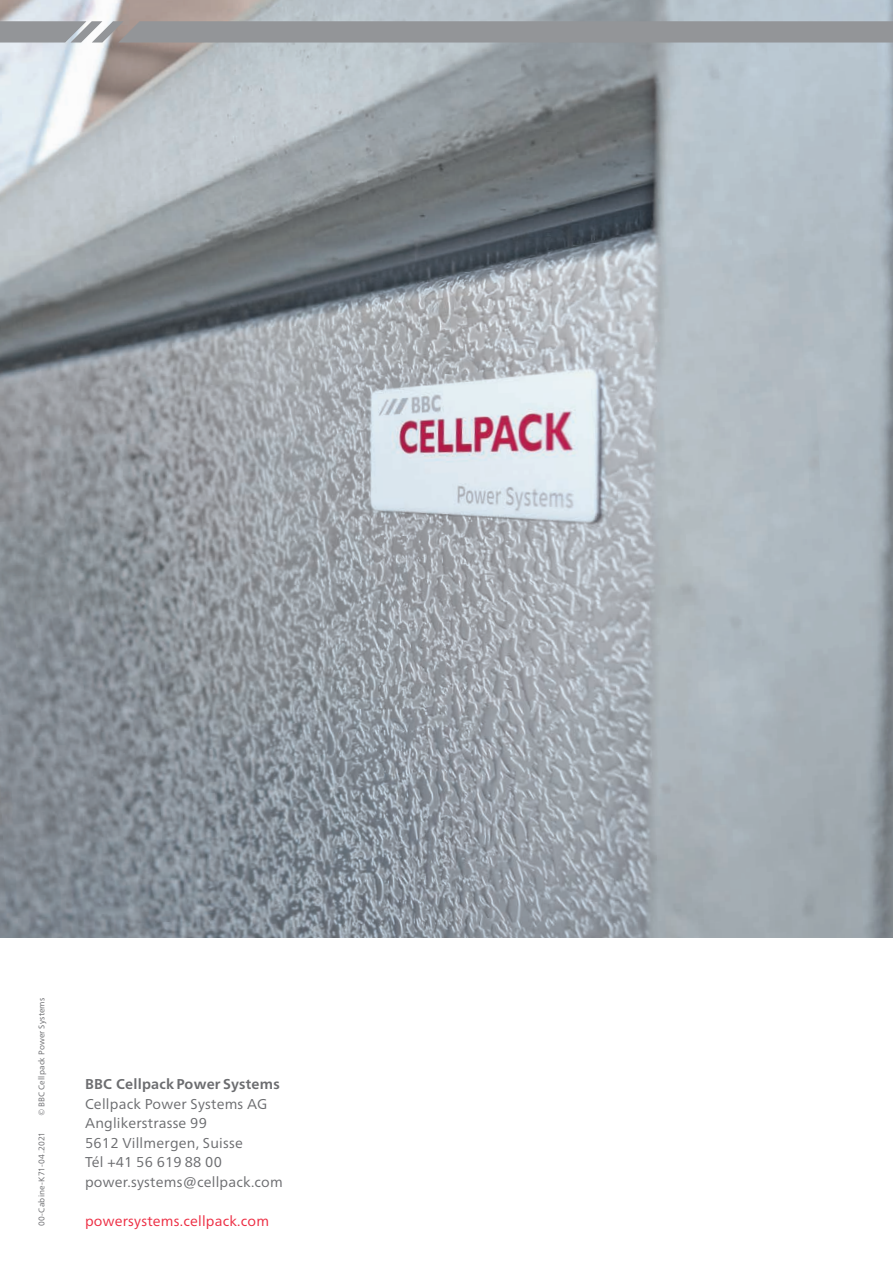
<style>
.page{position:relative;width:893px;height:1263px;background:#fff}
.page>*{position:absolute;margin:0;border:0;box-sizing:border-box;transform-origin:0 0}
.t1{font:14.25px/19.5px "Frutiger Neue LTW1 G";letter-spacing:.015em;color:#6c6d70}
.t2{font:14.25px "Frutiger Neue LTW1 G";letter-spacing:.015em;color:#ed2c42}
.t3{font:700 14.25px "Frutiger Neue LTW1 G";letter-spacing:.015em;color:#6c6d70}
.t4{font:8.25px "Frutiger Neue LTW1 G";letter-spacing:.02em;color:#6c6d70}
</style>
<div class="page">
<img style="left:0;top:0;width:893px;height:938px">
<svg style="left:0;top:21px;width:893px;height:22px;background:#96979a"></svg>
<p class="t4" style="left:36px;top:1116px;width:120px;rotate:-90deg">© BBC Cellpack Power Systems</p>
<p class="t4" style="left:36px;top:1226px;width:96px;rotate:-90deg">00-Cabine-K71-04.2021</p>
<p class="t3" style="left:85px;top:1074px;width:196px">BBC Cellpack Power Systems</p>
<p class="t1" style="left:85px;top:1093px;width:199px">Cellpack Power Systems AG<br>Anglikerstrasse 99<br>5612 Villmergen, Suisse<br>Tél +41 56 619 88 00 power.systems@cellpack.com</p>
<p class="t2" style="left:85px;top:1210px;width:186px">powersystems.cellpack.com</p>
</div>
